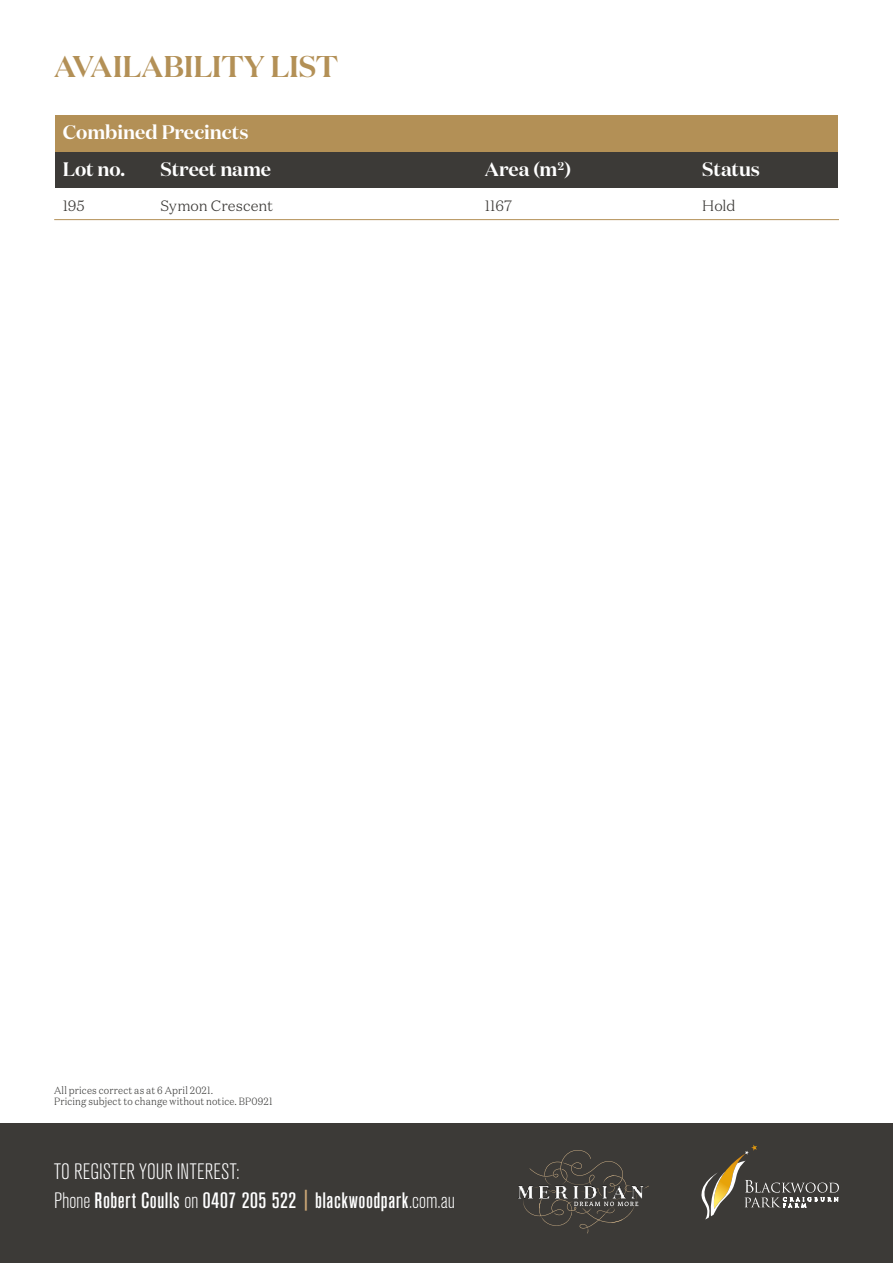
<style>
.page{position:relative;width:893px;height:1263px;background:#fff}
.page>*{position:absolute;margin:0;border:0;box-sizing:border-box;transform-origin:0 0}
.t1{font:600 30px "Domaine Display";letter-spacing:-.005em;color:#b39056}
.t2{font:300 condensed 22.2px/28.7px "Akzidenz Grotesk BQ";letter-spacing:.015em;color:#fff}
.t3{font:600 19.5px/37.5px "Domaine Display";color:#fff}
.t4{font:300 15px "Domaine Text";letter-spacing:-.005em;color:#3c3a37}
.t5{font:300 10.5px/10.8px "Domaine Text";letter-spacing:.015em;color:#40403f;scale:.92 1}
.s1{font-weight:500}
.s2{font-weight:500;color:#cba675}
</style>
<div class="page">
<div style="left:0;top:1123px;width:893px;height:140px;background:#3c3a37"></div>
<div style="left:55px;top:151px;width:783px;height:37px;background:#3c3a37"></div>
<div style="left:55px;top:115px;width:783px;height:36px;background:#b39056"></div>
<hr style="left:54px;top:219px;width:785px;height:1px;background:#b39056">
<svg style="left:701px;top:1145px;width:138px;height:74px"></svg>
<img style="left:518px;top:1150px;width:131px;height:84px">
<h1 class="t1" style="left:54px;top:48px;width:286px">AVAILABILITY LIST</h1>
<p class="t3" style="left:63px;top:113px;width:187px">Combined Precincts<br>Lot no.</p>
<p class="t3" style="left:161px;top:151px;width:112px">Street name</p>
<p class="t3" style="left:485px;top:151px;width:88px">Area (m<sup>2</sup>)</p>
<p class="t3" style="left:702px;top:151px;width:59px">Status</p>
<p class="t4" style="left:63px;top:196px;width:24px">195</p>
<p class="t4" style="left:161px;top:196px;width:114px">Symon Crescent</p>
<p class="t4" style="left:485px;top:196px;width:29px">1167</p>
<p class="t4" style="left:702px;top:196px;width:35px">Hold</p>
<p class="t5" style="left:54px;top:1084px;width:239px">All prices correct as at 6 April 2021.<br>Pricing subject to change without notice. BP0921</p>
<p class="t2" style="left:54px;top:1158px;width:403px">TO REGISTER YOUR INTEREST:<br>Phone <span class="s1">Robert Coulls</span> on <span class="s1">0407 205 522</span> <span class="s2">|</span> <span class="s1">blackwoodpark</span>.com.au</p>
</div>
